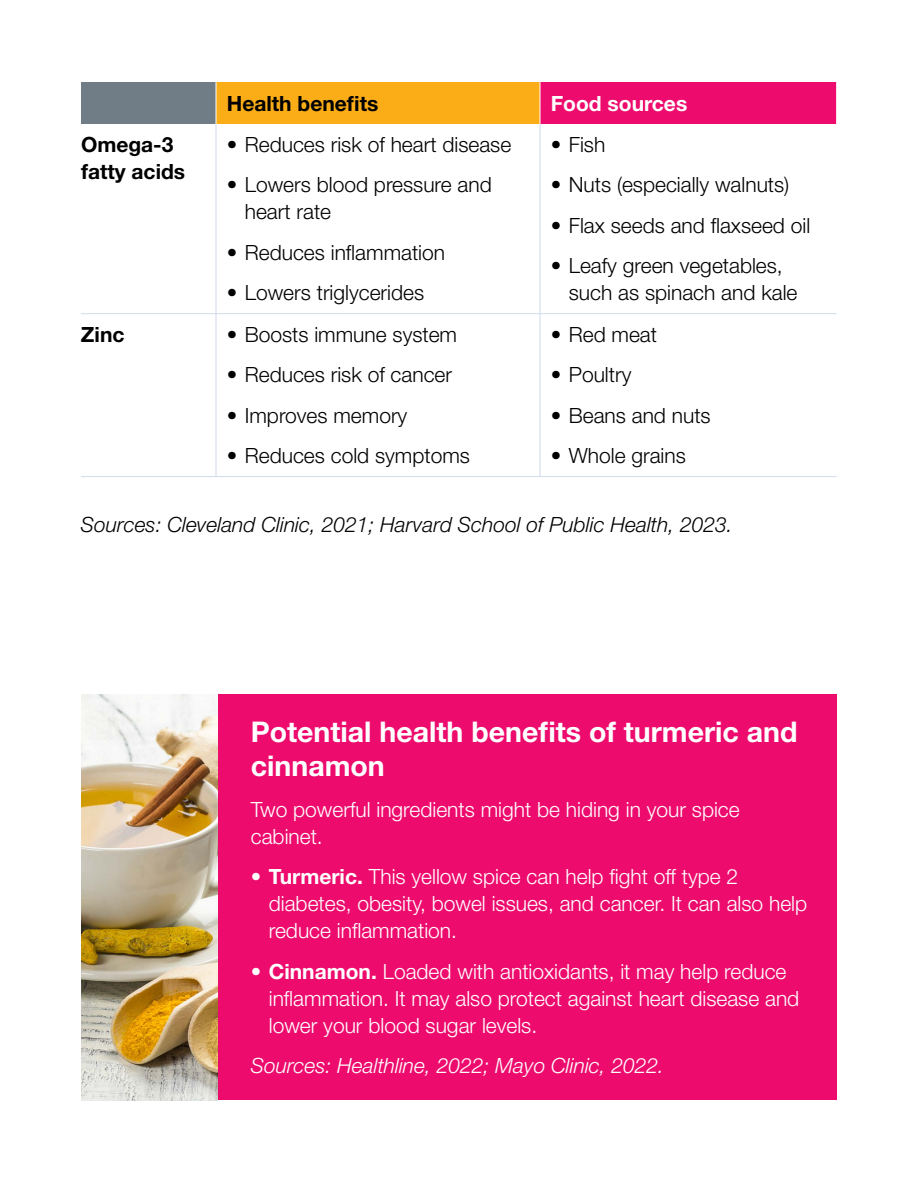
<style>
.page{position:relative;width:918px;height:1188px;background:#fff}
.page>*{position:absolute;margin:0;border:0;box-sizing:border-box;transform-origin:0 0}
.t1{font:700 28.5px/34.5px "Helvetica Neue LT Std";color:#fff}
.t2{font:300 21px/27px "Helvetica Neue LT Std";color:#000}
.t3{font:300 21px/27px "Helvetica Neue LT Std";color:#fff}
.t4{font:italic 300 21px "Helvetica Neue LT Std";color:#000}
.t5{font:italic 300 21px "Helvetica Neue LT Std";color:#fff}
.t6{font:700 21px/27px "Helvetica Neue LT Std";color:#000}
.t7{font:700 21px "Helvetica Neue LT Std";color:#fff}
.s1{font-weight:700}
</style>
<div class="page">
<div style="left:217px;top:694px;width:620px;height:406px;background:#ed0c6d"></div>
<div style="left:81px;top:82px;width:135px;height:42px;background:#707d87"></div>
<div style="left:216px;top:82px;width:324px;height:42px;background:#fbad18"></div>
<div style="left:540px;top:82px;width:297px;height:42px;background:#ed0c6d"></div>
<hr style="left:216px;top:82px;width:1px;height:42px;background:#fff">
<hr style="left:540px;top:82px;width:1px;height:42px;background:#fff">
<hr style="left:836px;top:82px;width:1px;height:42px;background:#fff">
<hr style="left:216px;top:124px;width:1px;height:189px;background:#d0dbea">
<hr style="left:540px;top:124px;width:1px;height:189px;background:#d0dbea">
<hr style="left:81px;top:313px;width:135px;height:1px;background:#d0dbea">
<hr style="left:216px;top:313px;width:324px;height:1px;background:#d0dbea">
<hr style="left:216px;top:314px;width:1px;height:162px;background:#d0dbea">
<hr style="left:540px;top:313px;width:297px;height:1px;background:#d0dbea">
<hr style="left:540px;top:314px;width:1px;height:162px;background:#d0dbea">
<hr style="left:81px;top:476px;width:135px;height:1px;background:#d0dbea">
<hr style="left:216px;top:476px;width:324px;height:1px;background:#d0dbea">
<hr style="left:540px;top:476px;width:297px;height:1px;background:#d0dbea">
<img style="left:81px;top:694px;width:136px;height:406px">
<p class="t6" style="left:227px;top:89px;width:153px">Health benefits</p>
<p class="t7" style="left:551px;top:90px;width:138px">Food sources</p>
<p class="t6" style="left:81px;top:130px;width:106px">Omega-3 fatty acids</p>
<p class="t2" style="left:227px;top:130px;width:286px">• Reduces risk of heart disease</p>
<p class="t2" style="left:245px;top:171px;width:249px;text-indent:-18px">• Lowers blood pressure and heart rate</p>
<p class="t2" style="left:227px;top:238px;width:220px">• Reduces inflammation</p>
<p class="t2" style="left:227px;top:279px;width:199px">• Lowers triglycerides</p>
<p class="t6" style="left:81px;top:320px;width:45px">Zinc</p>
<p class="t2" style="left:227px;top:320px;width:232px">• Boosts immune system</p>
<p class="t2" style="left:227px;top:361px;width:227px">• Reduces risk of cancer</p>
<p class="t2" style="left:227px;top:401px;width:182px">• Improves memory</p>
<p class="t2" style="left:227px;top:442px;width:245px">• Reduces cold symptoms</p>
<p class="t2" style="left:551px;top:130px;width:56px">• Fish</p>
<p class="t2" style="left:551px;top:171px;width:240px">• Nuts (especially walnuts)</p>
<p class="t2" style="left:551px;top:211px;width:261px">• Flax seeds and flaxseed oil</p>
<p class="t2" style="left:569px;top:252px;width:230px;text-indent:-18px">• Leafy green vegetables, such as spinach and kale</p>
<p class="t2" style="left:551px;top:320px;width:108px">• Red meat</p>
<p class="t2" style="left:551px;top:361px;width:82px">• Poultry</p>
<p class="t2" style="left:551px;top:401px;width:161px">• Beans and nuts</p>
<p class="t2" style="left:551px;top:442px;width:137px">• Whole grains</p>
<p class="t4" style="left:81px;top:512px;width:653px">Sources: Cleveland Clinic, 2021; Harvard School of Public Health, 2023.</p>
<h1 class="t1" style="left:251px;top:714px;width:548px">Potential health benefits of turmeric and cinnamon</h1>
<p class="t3" style="left:251px;top:795px;width:490px">Two powerful ingredients might be hiding in your spice cabinet.</p>
<p class="t3" style="left:269px;top:863px;width:540px;text-indent:-18px"><span class="s1">• Turmeric.</span> This yellow spice can help fight off type 2 diabetes, obesity, bowel issues, and cancer. It can also help reduce inflammation.</p>
<p class="t3" style="left:269px;top:957px;width:532px;text-indent:-18px"><span class="s1">• Cinnamon.</span> Loaded with antioxidants, it may help reduce inflammation. It may also protect against heart disease and lower your blood sugar levels.</p>
<p class="t5" style="left:251px;top:1053px;width:415px">Sources: Healthline, 2022; Mayo Clinic, 2022.</p>
</div>
